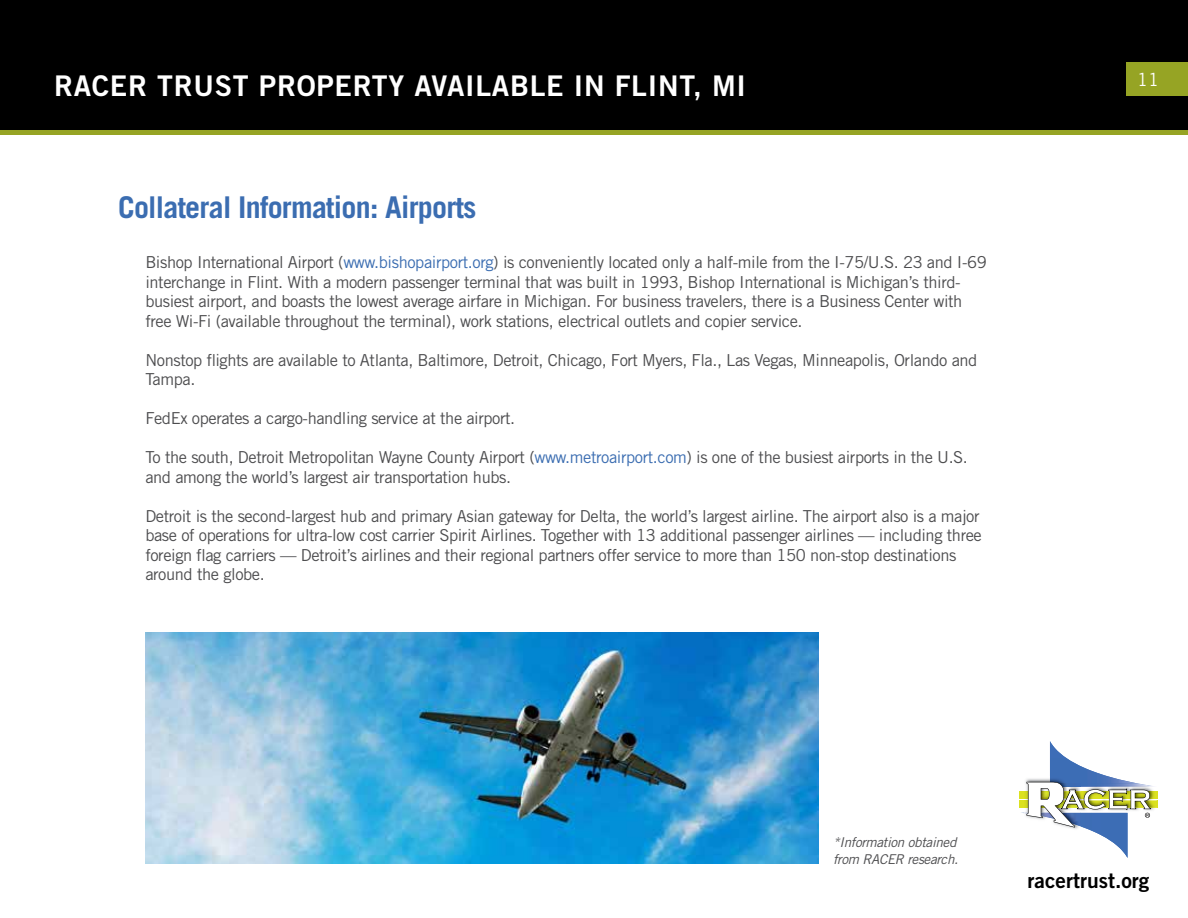
<style>
.page{position:relative;width:1188px;height:918px;background:#fff}
.page>*{position:absolute;margin:0;border:0;box-sizing:border-box;transform-origin:0 0}
.t1{font:700 30px "Trade Gothic LT Std";letter-spacing:-.025em;color:#3b6db1}
.t2{font:28.5px "Trade Gothic LT Std Bd 2";letter-spacing:.025em;color:#fff}
.t3{font:21px "Trade Gothic LT Std Bd 2";color:#000}
.t4{font:18px "Trade Gothic LT Std";color:#fff}
.t5{font:16.5px/19.5px "Trade Gothic LT Std";letter-spacing:-.025em;color:#4d4d4f}
.t6{font:italic 13.5px/16.5px "Trade Gothic LT Std";letter-spacing:-.025em;color:#4d4d4f}
.s1{color:#3b6db1}
</style>
<div class="page">
<div style="left:1px;top:1px;width:1186px;height:131px;background:#000"></div>
<div style="left:0;top:0;width:1188px;height:133px;border:2px solid #000"></div>
<div style="left:1126px;top:62px;width:62px;height:34px;background:#96a424"></div>
<div style="left:0;top:130px;width:1188px;height:5px;background:#96a424"></div>
<div style="left:1019px;top:791px;width:139px;height:7px;background:#dbe120"></div>
<div style="left:1019px;top:801px;width:139px;height:7px;background:#dbe120"></div>
<svg style="left:1021px;top:741px;width:137px;height:117px"></svg>
<img style="left:145px;top:632px;width:674px;height:232px">
<h2 class="t2" style="left:54px;top:68px;width:694px">RACER TRUST PROPERTY AVAILABLE IN FLINT, MI</h2>
<h1 class="t1" style="left:118px;top:189px;width:360px">Collateral Information: Airports</h1>
<p class="t5" style="left:145px;top:253px;width:843px">Bishop International Airport (<span class="s1">www.bishopairport.org</span>) is conveniently located only a half-mile from the I-75/U.S. 23 and I-69 interchange in Flint. With a modern passenger terminal that was built in 1993, Bishop International is Michigan’s third&shy;busiest airport, and boasts the lowest average airfare in Michigan. For business travelers, there is a Business Center with free Wi-Fi (available throughout the terminal), work stations, electrical outlets and copier service.</p>
<p class="t5" style="left:145px;top:350px;width:834px">Nonstop flights are available to Atlanta, Baltimore, Detroit, Chicago, Fort Myers, Fla., Las Vegas, Minneapolis, Orlando and<br>Tampa.</p>
<p class="t5" style="left:145px;top:409px;width:371px">FedEx operates a cargo-handling service at the airport.</p>
<p class="t5" style="left:145px;top:448px;width:824px">To the south, Detroit Metropolitan Wayne County Airport (<span class="s1">www.metroairport.com</span>) is one of the busiest airports in the U.S. and among the world’s largest air transportation hubs.</p>
<p class="t5" style="left:145px;top:506px;width:838px">Detroit is the second-largest hub and primary Asian gateway for Delta, the world’s largest airline. The airport also is a major base of operations for ultra-low cost carrier Spirit Airlines. Together with 13 additional passenger airlines — including three foreign flag carriers — Detroit’s airlines and their regional partners offer service to more than 150 non-stop destinations around the globe.</p>
<p class="t4" style="left:1137px;top:68px;width:23px">11</p>
<p class="t6" style="left:833px;top:835px;width:127px">*Information obtained from RACER research.</p>
<p class="t3" style="left:1028px;top:867px;width:123px">racertrust.org</p>
</div>
